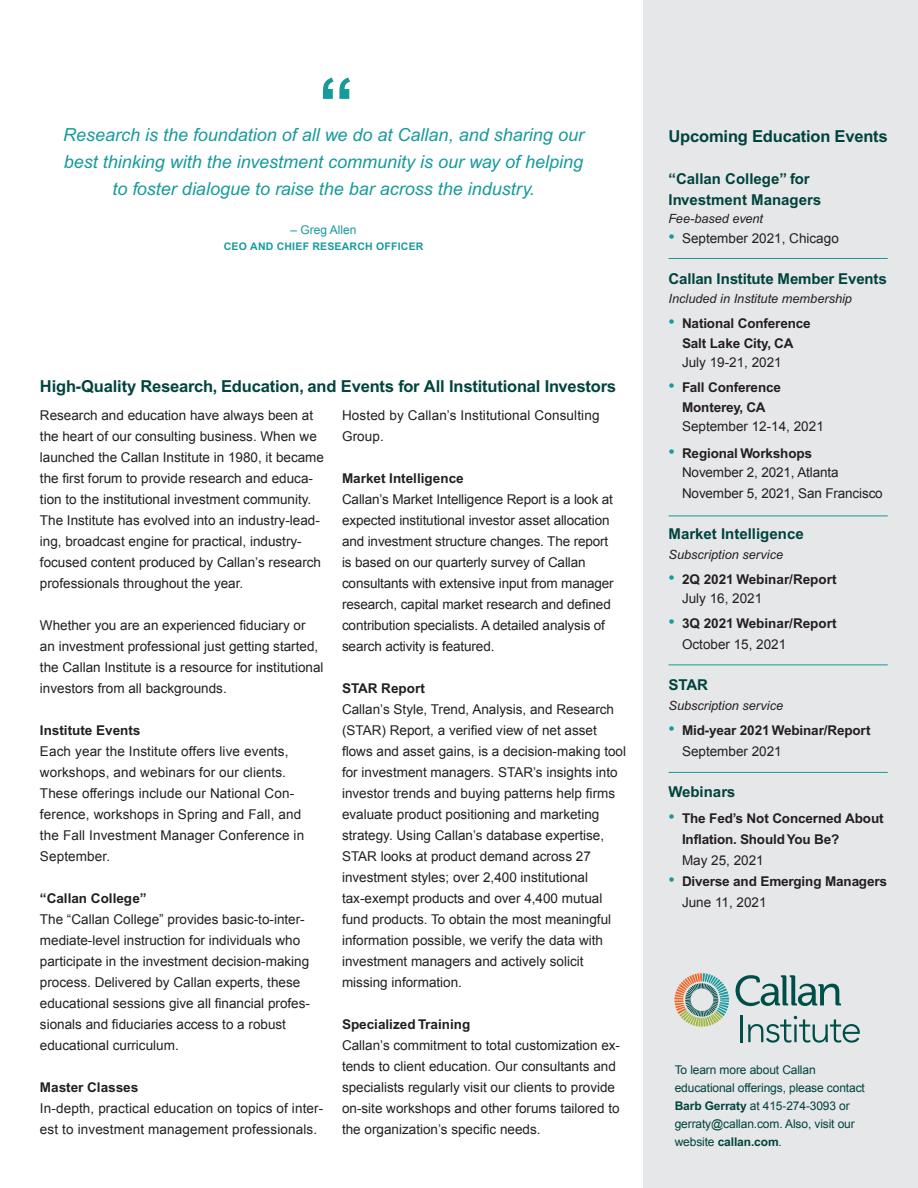
<style>
.page{position:relative;width:918px;height:1188px;background:#fff}
.page>*{position:absolute;margin:0;border:0;box-sizing:border-box;transform-origin:0 0}
.Pull_quote{font:italic 18px/27px "Arial";color:#179a9b;text-align:center}
.Sub_head{font:700 16.5px "Arial";letter-spacing:-.01em;color:#00433d}
._04__Body{font:700 16.5px "Arial";letter-spacing:-.01em;color:#00433d}
.Body{font:700 15px/21px "Arial";color:#00433d}
.t1{font:13.5px/21px "Arial";color:#231f20}
.t2{font:700 13.5px/19.5px "Arial";letter-spacing:-.01em;color:#231f20}
.Body-2{font:italic 12.75px "Arial";color:#231f20}
.t3{font:12px/18px "Arial";letter-spacing:-.01em;color:#00433d}
.Pull_quote_name{font:12px "Arial";color:#179a9b}
.Pull_quote_title{font:700 10.5px "Arial";letter-spacing:.02em;color:#179a9b}
.s1{font-size:18px;color:#179a9b}
.s2{font-weight:400;font-size:18px;color:#179a9b}
.s3{font-weight:400}
.s4{font-weight:700}
</style>
<div class="page">
<div style="left:643px;top:0;width:275px;height:1188px;background:#e6e7e9"></div>
<svg style="left:323px;top:78px;width:27px;height:21px"></svg>
<svg style="left:736px;top:975px;width:105px;height:31px"></svg>
<hr style="left:741px;top:1015px;width:2px;height:27px;background:#004e48">
<svg style="left:748px;top:1016px;width:112px;height:27px"></svg>
<svg style="left:674px;top:973px;width:55px;height:54px"></svg>
<hr style="left:669px;top:258px;width:219px;height:1px;background:#179a9b">
<hr style="left:669px;top:516px;width:219px;height:1px;background:#179a9b">
<hr style="left:669px;top:664px;width:219px;height:1px;background:#179a9b">
<hr style="left:669px;top:772px;width:219px;height:1px;background:#179a9b">
<p class="Pull_quote" style="left:63px;top:122px;width:522px">Research is the foundation of all we do at Callan, and sharing our best thinking with the investment community is our way of helping to foster dialogue to raise the bar across the industry.</p>
<p class="Pull_quote_name" style="left:291px;top:222px;width:68px">– Greg Allen</p>
<p class="Pull_quote_title" style="left:224px;top:240px;width:201px">CEO AND CHIEF RESEARCH OFFICER</p>
<p class="Sub_head" style="left:40px;top:376px;width:577px">High-Quality Research, Education, and Events for All Institutional Investors</p>
<p class="t1" style="left:40px;top:405px;width:286px">Research and education have always been at the heart of our consulting business. When we launched the Callan Institute in 1980, it became the first forum to provide research and educa&shy;tion to the institutional investment community.<br>The Institute has evolved into an industry-lead&shy;ing, broadcast engine for practical, industry&shy;focused content produced by Callan’s research professionals throughout the year.</p>
<p class="t1" style="left:40px;top:615px;width:285px">Whether you are an experienced fiduciary or an investment professional just getting started, the Callan Institute is a resource for institutional investors from all backgrounds.</p>
<p class="t2" style="left:40px;top:720px;width:102px">Institute Events</p>
<p class="t1" style="left:40px;top:741px;width:266px">Each year the Institute offers live events, workshops, and webinars for our clients.<br>These offerings include our National Con&shy;ference, workshops in Spring and Fall, and the Fall Investment Manager Conference in September.</p>
<p class="t2" style="left:40px;top:888px;width:108px">“Callan College”</p>
<p class="t1" style="left:40px;top:909px;width:272px">The “Callan College” provides basic-to-inter&shy;mediate-level instruction for individuals who participate in the investment decision-making process. Delivered by Callan experts, these educational sessions give all financial profes&shy;sionals and fiduciaries access to a robust educational curriculum.</p>
<p class="t2" style="left:40px;top:1077px;width:100px">Master Classes</p>
<p class="t1" style="left:40px;top:1098px;width:285px">In-depth, practical education on topics of inter&shy;est to investment management professionals.</p>
<p class="t1" style="left:342px;top:405px;width:259px">Hosted by Callan’s Institutional Consulting<br>Group.</p>
<p class="t2" style="left:342px;top:468px;width:123px">Market Intelligence</p>
<p class="t1" style="left:342px;top:489px;width:273px">Callan’s Market Intelligence Report is a look at expected institutional investor asset allocation and investment structure changes. The report is based on our quarterly survey of Callan consultants with extensive input from manager research, capital market research and defined contribution specialists. A detailed analysis of search activity is featured.</p>
<p class="t2" style="left:342px;top:678px;width:85px">STAR Report</p>
<p class="t1" style="left:342px;top:699px;width:286px">Callan’s Style, Trend, Analysis, and Research (STAR) Report, a verified view of net asset flows and asset gains, is a decision-making tool for investment managers. STAR’s insights into investor trends and buying patterns help firms evaluate product positioning and marketing strategy. Using Callan’s database expertise, STAR looks at product demand across 27 investment styles; over 2,400 institutional tax-exempt products and over 4,400 mutual fund products. To obtain the most meaningful information possible, we verify the data with investment managers and actively solicit missing information.</p>
<p class="t2" style="left:342px;top:1014px;width:130px">Specialized Training</p>
<p class="t1" style="left:342px;top:1035px;width:280px">Callan’s commitment to total customization ex&shy;tends to client education. Our consultants and specialists regularly visit our clients to provide on-site workshops and other forums tailored to the organization’s specific needs.</p>
<p class="_04__Body" style="left:669px;top:127px;width:221px">Upcoming Education Events</p>
<p class="Body" style="left:669px;top:168px;width:154px">“Callan College” for<br>Investment Managers</p>
<p class="Body-2" style="left:669px;top:211px;width:96px">Fee-based event</p>
<p class="t1" style="left:669px;top:227px;width:172px"><span class="s1">•</span> September 2021, Chicago</p>
<p class="Body" style="left:669px;top:268px;width:220px">Callan Institute Member Events</p>
<p class="Body-2" style="left:669px;top:291px;width:185px">Included in Institute membership</p>
<p class="t2" style="left:682px;top:314px;width:130px;text-indent:-14px"><span class="s2">•</span> National Conference<br>Salt Lake City, CA<br><span class="s3">July 19-21, 2021</span></p>
<p class="t2" style="left:682px;top:378px;width:143px;text-indent:-14px"><span class="s2">•</span> Fall Conference<br>Monterey, CA<br><span class="s3">September 12-14, 2021</span></p>
<p class="t1" style="left:682px;top:443px;width:158px;line-height:19.5px;text-indent:-14px"><span class="s1">•</span> <span class="s4">Regional Workshops<br></span>November 2, 2021, Atlanta</p>
<p class="t1" style="left:682px;top:483px;width:202px">November 5, 2021, San Francisco</p>
<p class="Body" style="left:669px;top:524px;width:137px">Market Intelligence</p>
<p class="Body-2" style="left:669px;top:547px;width:116px">Subscription service</p>
<p class="t2" style="left:682px;top:569px;width:156px;text-indent:-14px"><span class="s2">•</span> 2Q 2021 Webinar/Report<br><span class="s3">July 16, 2021</span></p>
<p class="t2" style="left:682px;top:613px;width:156px;line-height:21px;text-indent:-14px"><span class="s2">•</span> 3Q 2021 Webinar/Report<br><span class="s3">October 15, 2021</span></p>
<p class="Body" style="left:669px;top:675px;width:41px">STAR</p>
<p class="Body-2" style="left:669px;top:698px;width:116px">Subscription service</p>
<p class="t2" style="left:682px;top:720px;width:190px;line-height:21px;text-indent:-14px"><span class="s2">•</span> Mid-year 2021 Webinar/Report<br><span class="s3">September 2021</span></p>
<p class="Body" style="left:669px;top:781px;width:68px">Webinars</p>
<p class="t2" style="left:682px;top:808px;width:203px;line-height:21px;text-indent:-14px"><span class="s2">•</span> The Fed’s Not Concerned About<br>Inflation. Should You Be?<br><span class="s3">May 25, 2021</span></p>
<p class="t2" style="left:682px;top:871px;width:206px;line-height:21px;text-indent:-14px"><span class="s2">•</span> Diverse and Emerging Managers<br><span class="s3">June 11, 2021</span></p>
<p class="t3" style="left:675px;top:1061px;width:192px">To learn more about Callan educational offerings, please contact<br><span class="s4">Barb Gerraty</span> at 415-274-3093 or gerraty@callan.com. Also, visit our website <span class="s4">callan.com</span>.</p>
</div>
